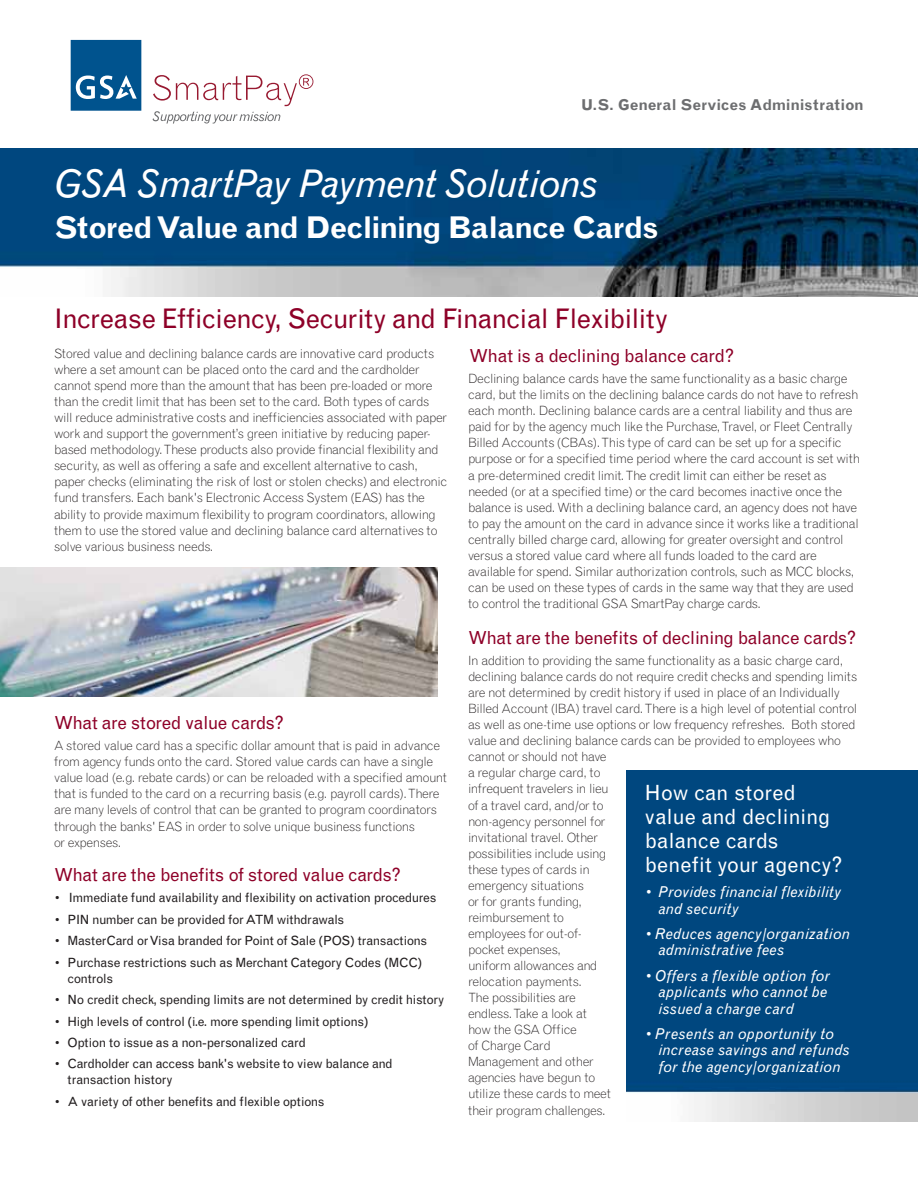
<style>
.page{position:relative;width:918px;height:1188px;background:#fff}
.page>*{position:absolute;margin:0;border:0;box-sizing:border-box;transform-origin:0 0}
.t1{font:italic 38.25px "Grotesque";letter-spacing:-.03em;color:#fff}
.t2{font:700 30px "Grotesque";letter-spacing:-.04em;color:#fff}
.t3{font:27px "Grotesque";letter-spacing:-.025em;color:#8e0028}
.t4{font:21px/24px "Grotesque";letter-spacing:-.005em;color:#fff}
.t5{font:18px "Grotesque";letter-spacing:-.025em;color:#8e0028}
.t6{font:italic 15px/16.5px "Grotesque";letter-spacing:.01em;color:#fff}
.t7{font:700 15px "Grotesque";color:#6d6e70}
.t8{font:300 12.75px/16px "Grotesque";letter-spacing:-.035em;color:#231f20}
.t9{font:12.75px/16px "Grotesque";letter-spacing:-.025em;color:#231f20}
</style>
<div class="page">
<svg style="left:71px;top:40px;width:70px;height:71px;background:#1c669a"></svg>
<svg style="left:153px;top:74px;width:160px;height:50px"></svg>
<img style="left:0;top:148px;width:918px;height:149px">
<img style="left:0;top:568px;width:437px;height:129px">
<img style="left:626px;top:771px;width:292px;height:351px">
<p class="t7" style="left:581px;top:99px;width:284px">U.S. General Services Administration</p>
<h1 class="t1" style="left:54px;top:170px;width:546px">GSA SmartPay Payment Solutions</h1>
<h1 class="t2" style="left:54px;top:217px;width:606px">Stored Value and Declining Balance Cards</h1>
<h2 class="t3" style="left:54px;top:309px;width:615px">Increase Efficiency, Security and Financial Flexibility</h2>
<p class="t8" style="left:54px;top:347px;width:395px">Stored value and declining balance cards are innovative card products where a set amount can be placed onto the card and the cardholder cannot spend more than the amount that has been pre-loaded or more than the credit limit that has been set to the card. Both types of cards will reduce administrative costs and inefficiencies associated with paper work and support the government’s green initiative by reducing paper&shy;based methodology.These products also provide financial flexibility and security, as well as offering a safe and excellent alternative to cash, paper checks (eliminating the risk of lost or stolen checks) and electronic fund transfers. Each bank's Electronic Access System (EAS) has the ability to provide maximum flexibility to program coordinators, allowing them to use the stored value and declining balance card alternatives to solve various business needs.</p>
<h4 class="t5" style="left:469px;top:349px;width:267px">What is a declining balance card?</h4>
<p class="t8" style="left:468px;top:372px;width:394px">Declining balance cards have the same functionality as a basic charge card, but the limits on the declining balance cards do not have to refresh each month. Declining balance cards are a central liability and thus are paid for by the agency much like the Purchase, Travel, or Fleet Centrally Billed Accounts (CBAs). This type of card can be set up for a specific purpose or for a specified time period where the card account is set with a pre-determined credit limit.The credit limit can either be reset as needed (or at a specified time) or the card becomes inactive once the balance is used. With a declining balance card, an agency does not have to pay the amount on the card in advance since it works like a traditional centrally billed charge card, allowing for greater oversight and control versus a stored value card where all funds loaded to the card are available for spend. Similar authorization controls, such as MCC blocks, can be used on these types of cards in the same way that they are used to control the traditional GSA SmartPay charge cards.</p>
<h4 class="t5" style="left:468px;top:631px;width:390px">What are the benefits of declining balance cards?</h4>
<p class="t8" style="left:468px;top:654px;width:391px">In addition to providing the same functionality as a basic charge card, declining balance cards do not require credit checks and spending limits are not determined by credit history if used in place of an Individually Billed Account (IBA) travel card. There is a high level of potential control as well as one-time use options or low frequency refreshes. Both stored value and declining balance cards can be provided to employees who</p>
<p class="t8" style="left:468px;top:750px;width:144px">cannot or should not have a regular charge card, to infrequent travelers in lieu of a travel card, and/or to non-agency personnel for invitational travel. Other possibilities include using these types of cards in emergency situations<br>or for grants funding, reimbursement to employees for out-of&shy;pocket expenses,<br>uniform allowances and relocation payments.<br>The possibilities are endless.Take a look at how the GSA Office<br>of Charge Card<br>Management and other agencies have begun to utilize these cards to meet their program challenges.</p>
<h4 class="t5" style="left:54px;top:716px;width:232px">What are stored value cards?</h4>
<p class="t8" style="left:54px;top:739px;width:395px">A stored value card has a specific dollar amount that is paid in advance from agency funds onto the card. Stored value cards can have a single value load (e.g. rebate cards) or can be reloaded with a specified amount that is funded to the card on a recurring basis (e.g. payroll cards). There are many levels of control that can be granted to program coordinators through the banks' EAS in order to solve unique business functions<br>or expenses.</p>
<h4 class="t5" style="left:54px;top:868px;width:349px">What are the benefits of stored value cards?</h4>
<p class="t9" style="left:55px;top:891px;width:383px">• Immediate fund availability and flexibility on activation procedures</p>
<p class="t9" style="left:55px;top:912px;width:291px">• PIN number can be provided for ATM withdrawals</p>
<p class="t9" style="left:55px;top:934px;width:374px">• MasterCard orVisa branded for Point of Sale (POS) transactions</p>
<p class="t9" style="left:68px;top:955px;width:356px;text-indent:-12px">• Purchase restrictions such as Merchant Category Codes (MCC) controls</p>
<p class="t9" style="left:55px;top:993px;width:391px">• No credit check, spending limits are not determined by credit history</p>
<p class="t9" style="left:55px;top:1014px;width:315px">• High levels of control (i.e. more spending limit options)</p>
<p class="t9" style="left:55px;top:1036px;width:252px">• Option to issue as a non-personalized card</p>
<p class="t9" style="left:68px;top:1057px;width:327px;text-indent:-12px">• Cardholder can access bank's website to view balance and transaction history</p>
<p class="t9" style="left:55px;top:1095px;width:271px">• A variety of other benefits and flexible options</p>
<h2 class="t4" style="left:645px;top:783px;width:199px">How can stored value and declining balance cards benefit your agency?</h2>
<h2 class="t6" style="left:658px;top:885px;width:184px;text-indent:-12px">• Provides financial flexibility and security</h2>
<h2 class="t6" style="left:658px;top:927px;width:194px;text-indent:-12px">• Reduces agency/organization administrative fees</h2>
<h2 class="t6" style="left:658px;top:968px;width:173px;text-indent:-12px">• Offers a flexible option for applicants who cannot be issued a charge card</h2>
<h2 class="t6" style="left:658px;top:1026px;width:193px;text-indent:-12px">• Presents an opportunity to increase savings and refunds for the agency/organization</h2>
</div>
